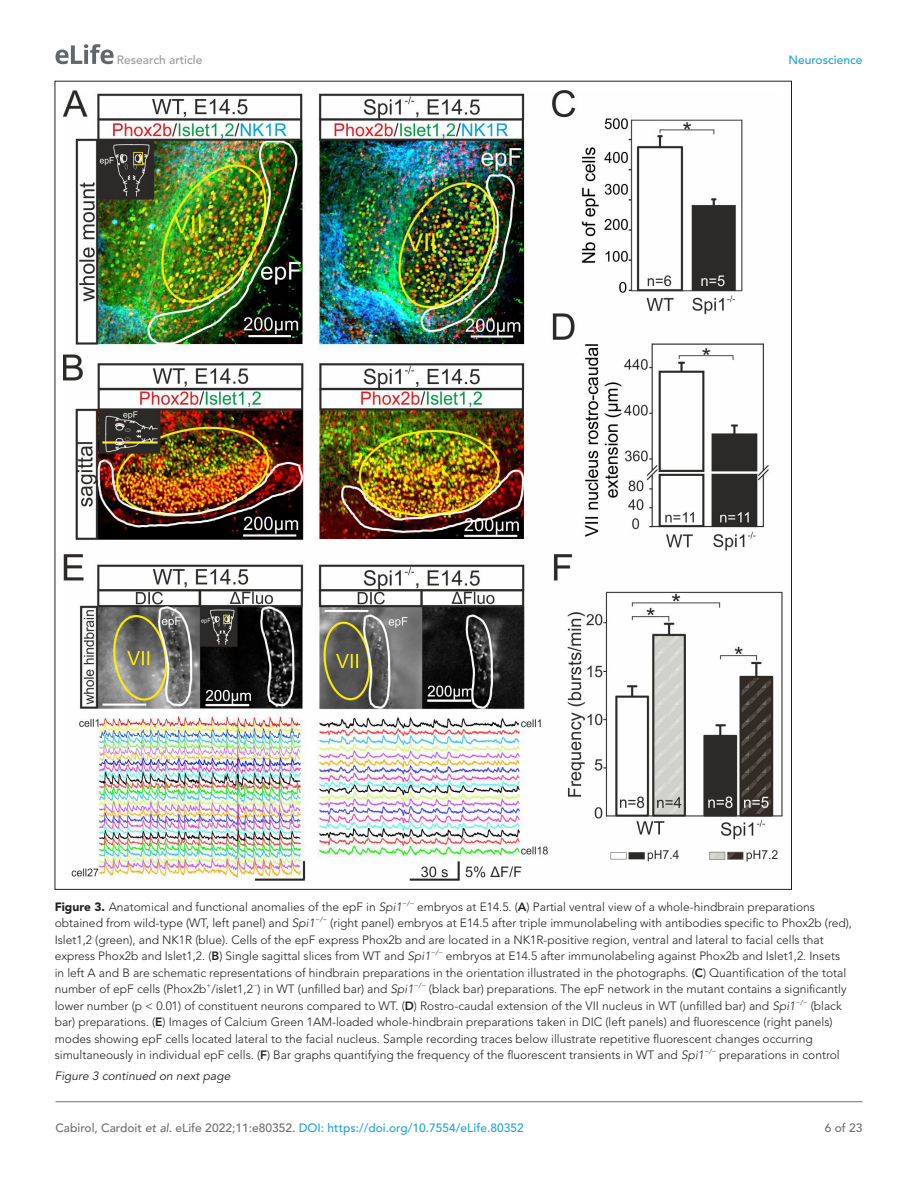
<style>
.page{position:relative;width:918px;height:1188px;background:#fff}
.page>*{position:absolute;margin:0;border:0;box-sizing:border-box;transform-origin:0 0}
.t1{font:300 12px/16.5px "Avenir LT Std";color:#231f20}
.t2{font:500 12px "Avenir LT Std";color:#1ea4d7}
.t3{font:italic 12px "Avenir LT Std";color:#231f20}
.t4{font:500 12px "Avenir LT Std";color:#9a9a9a}
.t5{font:500 12px "Avenir LT Std";color:#6e6e70}
.s1{font-weight:900}
.s2{font-style:italic}
.s3{font-weight:800}
.s4{color:#6e6e70}
.s5{font-style:italic;color:#6e6e70}
</style>
<div class="page">
<svg style="left:56px;top:44px;width:58px;height:20px"></svg>
<hr style="left:56px;top:1101px;width:806px;height:1px;background:#6e6e70">
<img style="left:64px;top:90px;width:719px;height:790px">
<p class="t4" style="left:117px;top:53px;width:87px">Research article</p>
<p class="t2" style="left:788px;top:53px;width:76px">Neuroscience</p>
<p class="t1" style="left:55px;top:898px;width:799px"><span class="s1">Figure 3.</span> Anatomical and functional anomalies of the epF in <span class="s2">Spi1</span><sup>−/−</sup> embryos at E14.5. (<span class="s3">A</span>) Partial ventral view of a whole-hindbrain preparations obtained from wild-type (WT, left panel) and <span class="s2">Spi1</span><sup>−/−</sup> (right panel) embryos at E14.5 after triple immunolabeling with antibodies specific to Phox2b (red), Islet1,2 (green), and NK1R (blue). Cells of the epF express Phox2b and are located in a NK1R-positive region, ventral and lateral to facial cells that express Phox2b and Islet1,2. (<span class="s3">B</span>) Single sagittal slices from WT and <span class="s2">Spi1</span><sup>−/−</sup> embryos at E14.5 after immunolabeling against Phox2b and Islet1,2. Insets in left A and B are schematic representations of hindbrain preparations in the orientation illustrated in the photographs. (<span class="s3">C</span>) Quantification of the total number of epF cells (Phox2b<sup>+</sup>/islet1,2<sup>−</sup>) in WT (unfilled bar) and <span class="s2">Spi1</span><sup>−/−</sup> (black bar) preparations. The epF network in the mutant contains a significantly lower number (p &lt; 0.01) of constituent neurons compared to WT. (<span class="s3">D</span>) Rostro-caudal extension of the VII nucleus in WT (unfilled bar) and <span class="s2">Spi1</span><sup>−/−</sup> (black bar) preparations. (<span class="s3">E</span>) Images of Calcium Green 1AM-loaded whole-hindbrain preparations taken in DIC (left panels) and fluorescence (right panels) modes showing epF cells located lateral to the facial nucleus. Sample recording traces below illustrate repetitive fluorescent changes occurring simultaneously in individual epF cells. (<span class="s3">F</span>) Bar graphs quantifying the frequency of the fluorescent transients in WT and <span class="s2">Spi1</span><sup>−/−</sup> preparations in control</p>
<p class="t3" style="left:55px;top:1069px;width:177px">Figure 3 continued on next page</p>
<p class="t2" style="left:56px;top:1121px;width:470px"><span class="s4">Cabirol, Cardoit</span> <span class="s5">et al</span><span class="s4">. eLife 2022;11:e80352.</span> DOI: https://doi.org/10.7554/eLife.80352</p>
<p class="t5" style="left:825px;top:1121px;width:39px">6 of 23</p>
</div>
